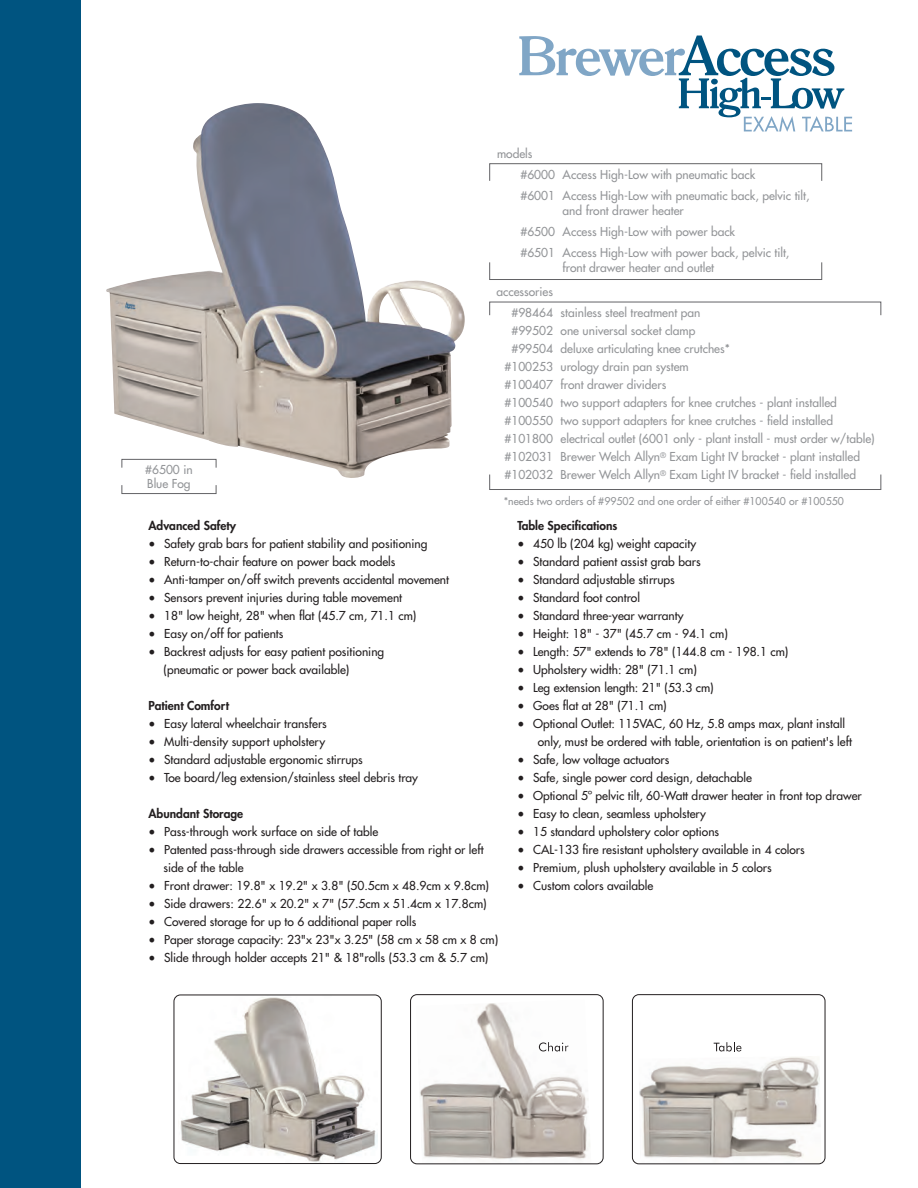
<style>
.page{position:relative;width:918px;height:1188px;background:#fff}
.page>*{position:absolute;margin:0;border:0;box-sizing:border-box;transform-origin:0 0}
.t1{font:12px/18px "Futura";color:#231f20}
.t2{font:12px/21px "Futura";color:#939598}
.t3{font:800 12px "Futura";color:#231f20}
.t4{font:10.5px "Futura";color:#939598}
.s1{font-family:"Minion Pro";font-size:18px}
</style>
<div class="page">
<div style="left:0;top:0;width:81px;height:1188px;background:#005480"></div>
<svg style="left:519px;top:36px;width:333px;height:96px"></svg>
<img style="left:420px;top:1003px;width:170px;height:158px">
<div style="left:410px;top:994px;width:194px;height:170px;border:1px solid #231f20;border-radius:6px"></div>
<img style="left:180px;top:997px;width:198px;height:165px">
<div style="left:174px;top:995px;width:208px;height:169px;border:1px solid #231f20;border-radius:6px"></div>
<img style="left:639px;top:1057px;width:181px;height:102px">
<div style="left:632px;top:994px;width:193px;height:170px;border:1px solid #231f20;border-radius:6px"></div>
<svg style="left:539px;top:1042px;width:30px;height:9px"></svg>
<svg style="left:714px;top:1042px;width:27px;height:10px"></svg>
<img style="left:106px;top:103px;width:359px;height:375px">
<svg style="left:489px;top:163px;width:333px;height:117px"></svg>
<svg style="left:489px;top:301px;width:393px;height:189px"></svg>
<svg style="left:121px;top:459px;width:96px;height:35px"></svg>
<p class="t2" style="left:145px;top:463px;width:49px;line-height:13.5px">#6500 in<br>Blue Fog</p>
<p class="t2" style="left:520px;top:143px;width:291px;text-indent:-23px">models<br>#6000 Access High-Low with pneumatic back<br>#6001 Access High-Low with pneumatic back, pelvic tilt,</p>
<p class="t2" style="left:520px;top:200px;width:270px;text-indent:42px">and front drawer heater<br>#6500 Access High-Low with power back<br>#6501 Access High-Low with power back, pelvic tilt,</p>
<p class="t2" style="left:563px;top:257px;width:153px">front drawer heater and outlet</p>
<p class="t2" style="left:511px;top:281px;width:190px;text-indent:-15px">accessories<br>#98464 stainless steel treatment pan</p>
<p class="t2" style="left:511px;top:320px;width:186px">#99502 one universal socket clamp</p>
<p class="t2" style="left:511px;top:338px;width:220px">#99504 deluxe articulating knee crutches*</p>
<p class="t2" style="left:504px;top:356px;width:186px">#100253 urology drain pan system</p>
<p class="t2" style="left:504px;top:374px;width:163px">#100407 front drawer dividers</p>
<p class="t2" style="left:504px;top:392px;width:334px">#100540 two support adapters for knee crutches - plant installed</p>
<p class="t2" style="left:504px;top:410px;width:330px">#100550 two support adapters for knee crutches - field installed</p>
<p class="t2" style="left:504px;top:428px;width:372px">#101800 electrical outlet (6001 only - plant install - must order w/table)</p>
<p class="t2" style="left:504px;top:446px;width:357px">#102031 Brewer Welch Allyn<sup>®</sup> Exam Light IV bracket - plant installed</p>
<p class="t2" style="left:504px;top:464px;width:353px">#102032 Brewer Welch Allyn<sup>®</sup> Exam Light IV bracket - field installed</p>
<p class="t4" style="left:504px;top:494px;width:342px">*needs two orders of #99502 and one order of either #100540 or #100550</p>
<p class="t3" style="left:148px;top:518px;width:89px">Advanced Safety</p>
<p class="t1" style="left:148px;top:535px;width:280px"><span class="s1">•</span> Safety grab bars for patient stability and positioning</p>
<p class="t1" style="left:148px;top:553px;width:248px"><span class="s1">•</span> Return-to-chair feature on power back models</p>
<p class="t1" style="left:148px;top:571px;width:302px"><span class="s1">•</span> Anti-tamper on/off switch prevents accidental movement</p>
<p class="t1" style="left:148px;top:589px;width:255px"><span class="s1">•</span> Sensors prevent injuries during table movement</p>
<p class="t1" style="left:148px;top:607px;width:269px"><span class="s1">•</span> 18" low height, 28" when flat (45.7 cm, 71.1 cm)</p>
<p class="t1" style="left:148px;top:625px;width:136px"><span class="s1">•</span> Easy on/off for patients</p>
<p class="t1" style="left:163px;top:643px;width:222px;text-indent:-15px"><span class="s1">•</span> Backrest adjusts for easy patient positioning (pneumatic or power back available)</p>
<p class="t3" style="left:148px;top:698px;width:82px">Patient Comfort</p>
<p class="t1" style="left:148px;top:715px;width:180px"><span class="s1">•</span> Easy lateral wheelchair transfers</p>
<p class="t1" style="left:148px;top:733px;width:178px"><span class="s1">•</span> Multi-density support upholstery</p>
<p class="t1" style="left:148px;top:751px;width:216px"><span class="s1">•</span> Standard adjustable ergonomic stirrups</p>
<p class="t1" style="left:148px;top:769px;width:271px"><span class="s1">•</span> Toe board/leg extension/stainless steel debris tray</p>
<p class="t3" style="left:148px;top:806px;width:96px">Abundant Storage</p>
<p class="t1" style="left:148px;top:823px;width:231px"><span class="s1">•</span> Pass-through work surface on side of table</p>
<p class="t1" style="left:163px;top:841px;width:322px;text-indent:-15px"><span class="s1">•</span> Patented pass-through side drawers accessible from right or left side of the table</p>
<p class="t1" style="left:148px;top:877px;width:342px"><span class="s1">•</span> Front drawer: 19.8" x 19.2" x 3.8" (50.5cm x 48.9cm x 9.8cm)</p>
<p class="t1" style="left:148px;top:895px;width:340px"><span class="s1">•</span> Side drawers: 22.6" x 20.2" x 7" (57.5cm x 51.4cm x 17.8cm)</p>
<p class="t1" style="left:148px;top:913px;width:270px"><span class="s1">•</span> Covered storage for up to 6 additional paper rolls</p>
<p class="t1" style="left:148px;top:931px;width:351px"><span class="s1">•</span> Paper storage capacity: 23"x 23"x 3.25" (58 cm x 58 cm x 8 cm)</p>
<p class="t1" style="left:148px;top:949px;width:341px"><span class="s1">•</span> Slide through holder accepts 21" &amp; 18"rolls (53.3 cm &amp; 5.7 cm)</p>
<p class="t3" style="left:518px;top:518px;width:101px">Table Specifications</p>
<p class="t1" style="left:518px;top:535px;width:180px"><span class="s1">•</span> 450 lb (204 kg) weight capacity</p>
<p class="t1" style="left:518px;top:553px;width:185px"><span class="s1">•</span> Standard patient assist grab bars</p>
<p class="t1" style="left:518px;top:571px;width:159px"><span class="s1">•</span> Standard adjustable stirrups</p>
<p class="t1" style="left:518px;top:589px;width:124px"><span class="s1">•</span> Standard foot control</p>
<p class="t1" style="left:518px;top:607px;width:168px"><span class="s1">•</span> Standard three-year warranty</p>
<p class="t1" style="left:518px;top:625px;width:212px"><span class="s1">•</span> Height: 18" - 37" (45.7 cm - 94.1 cm)</p>
<p class="t1" style="left:518px;top:643px;width:272px"><span class="s1">•</span> Length: 57" extends to 78" (144.8 cm - 198.1 cm)</p>
<p class="t1" style="left:518px;top:661px;width:181px"><span class="s1">•</span> Upholstery width: 28" (71.1 cm)</p>
<p class="t1" style="left:518px;top:679px;width:198px"><span class="s1">•</span> Leg extension length: 21" (53.3 cm)</p>
<p class="t1" style="left:518px;top:697px;width:151px"><span class="s1">•</span> Goes flat at 28" (71.1 cm)</p>
<p class="t1" style="left:538px;top:715px;width:316px;text-indent:-20px"><span class="s1">•</span> Optional Outlet: 115VAC, 60 Hz, 5.8 amps max, plant install only, must be ordered with table, orientation is on patient's left</p>
<p class="t1" style="left:518px;top:751px;width:153px"><span class="s1">•</span> Safe, low voltage actuators</p>
<p class="t1" style="left:518px;top:769px;width:236px"><span class="s1">•</span> Safe, single power cord design, detachable</p>
<p class="t1" style="left:518px;top:787px;width:346px"><span class="s1">•</span> Optional 5º pelvic tilt, 60-Watt drawer heater in front top drawer</p>
<p class="t1" style="left:518px;top:805px;width:190px"><span class="s1">•</span> Easy to clean, seamless upholstery</p>
<p class="t1" style="left:518px;top:823px;width:203px"><span class="s1">•</span> 15 standard upholstery color options</p>
<p class="t1" style="left:518px;top:841px;width:289px"><span class="s1">•</span> CAL-133 fire resistant upholstery available in 4 colors</p>
<p class="t1" style="left:518px;top:859px;width:256px"><span class="s1">•</span> Premium, plush upholstery available in 5 colors</p>
<p class="t1" style="left:518px;top:877px;width:137px"><span class="s1">•</span> Custom colors available</p>
</div>
